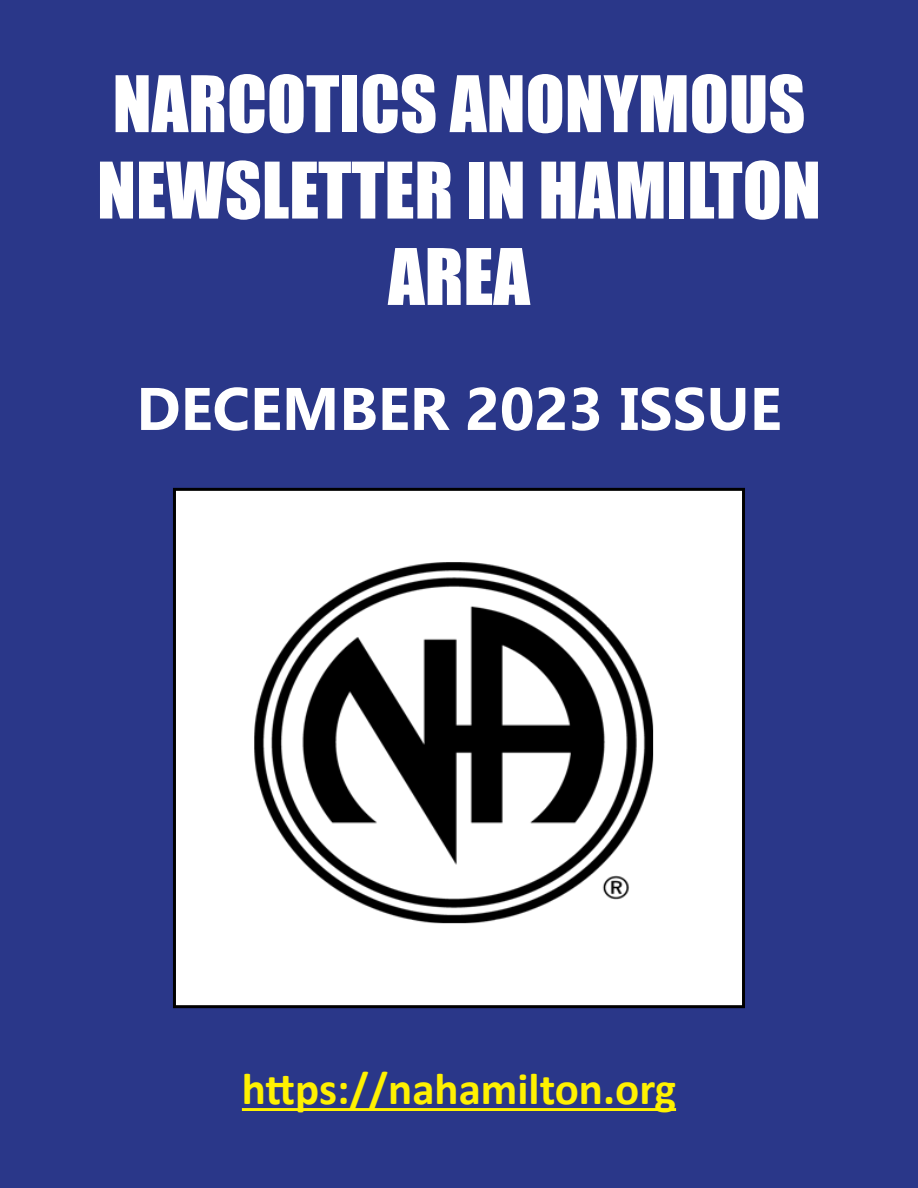
<style>
.page{position:relative;width:918px;height:1188px;background:#2a3789}
.page>*{position:absolute;margin:0;border:0;box-sizing:border-box;transform-origin:0 0}
.t1{font:72px/86.4px "Impact";color:#fff;text-align:center}
.t2{font:700 60px "Ebrima";color:#fff}
.t3{font:700 45px "Calibri";color:#fff101}
</style>
<div class="page">
<img style="left:177px;top:492px;width:564px;height:512px">
<div style="left:173px;top:488px;width:572px;height:520px;border:3px solid #000"></div>
<hr style="left:242px;top:1108px;width:434px;height:3px;background:#fff101">
<p class="t1" style="left:97px;top:64px;width:725px">NARCOTICS ANONYMOUS<br>NEWSLETTER IN HAMILTON<br>AREA</p>
<p class="t2" style="left:136px;top:374px;width:647px">DECEMBER 2023 ISSUE</p>
<p class="t3" style="left:242px;top:1058px;width:436px">https://nahamilton.org</p>
</div>
